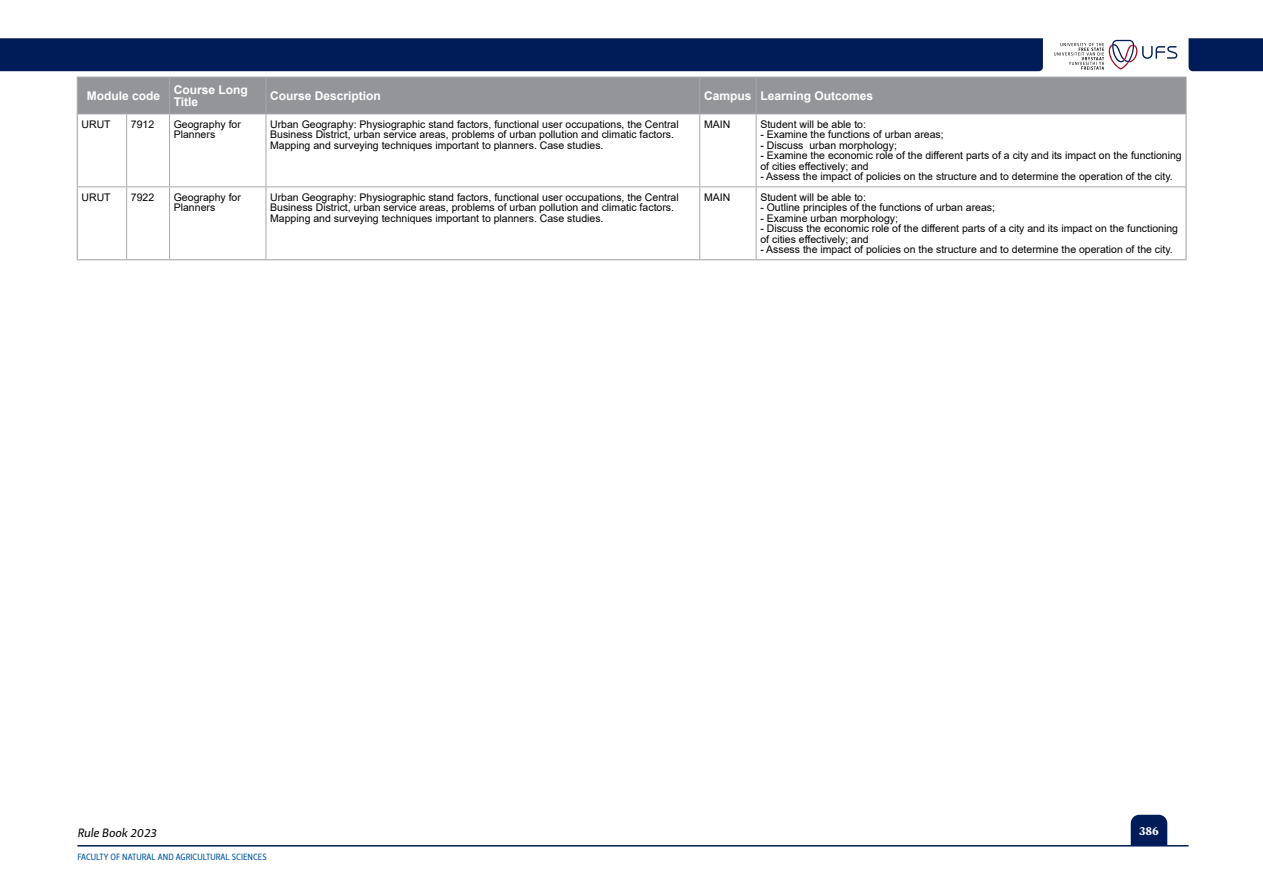
<style>
.page{position:relative;width:1263px;height:893px;background:#fff}
.page>*{position:absolute;margin:0;border:0;box-sizing:border-box;transform-origin:0 0}
.t1{font:700 12px/12px "Arial";color:#fff}
.t2{font:12px "Leitura Sans Italic 2";color:#000}
.t3{font:12px "Leitura Roman 4";color:#fff}
.t4{font:10.5px/10.5px "Arial";color:#000}
.t5{font:9px "Leitura Sans Grot 2";color:#0054a6}
</style>
<div class="page">
<svg style="left:1131px;top:815px;width:36px;height:30px"></svg>
<hr style="left:77px;top:845px;width:1111px;height:1px;background:#001c58">
<div style="left:1188px;top:38px;width:75px;height:33px;background:#001c58"></div>
<div style="left:0;top:38px;width:1043px;height:33px;background:#001c58"></div>
<svg style="left:1054px;top:40px;width:123px;height:30px"></svg>
<div style="left:78px;top:78px;width:1107px;height:36px;background:#939598"></div>
<hr style="left:77px;top:77px;width:50px;height:1px;background:#a7a9ac">
<hr style="left:77px;top:78px;width:1px;height:36px;background:#a7a9ac">
<hr style="left:127px;top:77px;width:43px;height:1px;background:#a7a9ac">
<hr style="left:170px;top:77px;width:96px;height:1px;background:#a7a9ac">
<hr style="left:266px;top:77px;width:434px;height:1px;background:#a7a9ac">
<hr style="left:700px;top:77px;width:56px;height:1px;background:#a7a9ac">
<hr style="left:756px;top:77px;width:430px;height:1px;background:#a7a9ac">
<hr style="left:1185px;top:78px;width:1px;height:36px;background:#a7a9ac">
<hr style="left:169px;top:78px;width:1px;height:36px;background:#a7a9ac">
<hr style="left:266px;top:78px;width:1px;height:36px;background:#a7a9ac">
<hr style="left:699px;top:78px;width:1px;height:36px;background:#a7a9ac">
<hr style="left:756px;top:78px;width:1px;height:36px;background:#a7a9ac">
<hr style="left:78px;top:114px;width:49px;height:1px;background:#a7a9ac">
<hr style="left:127px;top:114px;width:43px;height:1px;background:#a7a9ac">
<hr style="left:170px;top:114px;width:96px;height:1px;background:#a7a9ac">
<hr style="left:266px;top:114px;width:434px;height:1px;background:#a7a9ac">
<hr style="left:700px;top:114px;width:56px;height:1px;background:#a7a9ac">
<hr style="left:756px;top:114px;width:429px;height:1px;background:#a7a9ac">
<hr style="left:77px;top:114px;width:1px;height:73px;background:#a7a9ac">
<hr style="left:1185px;top:114px;width:1px;height:73px;background:#a7a9ac">
<hr style="left:77px;top:187px;width:1px;height:72px;background:#a7a9ac">
<hr style="left:1185px;top:187px;width:1px;height:72px;background:#a7a9ac">
<hr style="left:77px;top:259px;width:50px;height:1px;background:#a7a9ac">
<hr style="left:127px;top:259px;width:43px;height:1px;background:#a7a9ac">
<hr style="left:170px;top:259px;width:96px;height:1px;background:#a7a9ac">
<hr style="left:266px;top:259px;width:434px;height:1px;background:#a7a9ac">
<hr style="left:700px;top:259px;width:56px;height:1px;background:#a7a9ac">
<hr style="left:756px;top:259px;width:430px;height:1px;background:#a7a9ac">
<hr style="left:126px;top:114px;width:1px;height:72px;background:#a7a9ac">
<hr style="left:169px;top:114px;width:1px;height:72px;background:#a7a9ac">
<hr style="left:266px;top:114px;width:1px;height:72px;background:#a7a9ac">
<hr style="left:699px;top:114px;width:1px;height:72px;background:#a7a9ac">
<hr style="left:756px;top:114px;width:1px;height:72px;background:#a7a9ac">
<hr style="left:78px;top:186px;width:49px;height:1px;background:#a7a9ac">
<hr style="left:127px;top:186px;width:43px;height:1px;background:#a7a9ac">
<hr style="left:126px;top:187px;width:1px;height:72px;background:#a7a9ac">
<hr style="left:170px;top:186px;width:96px;height:1px;background:#a7a9ac">
<hr style="left:169px;top:187px;width:1px;height:72px;background:#a7a9ac">
<hr style="left:266px;top:186px;width:434px;height:1px;background:#a7a9ac">
<hr style="left:266px;top:187px;width:1px;height:72px;background:#a7a9ac">
<hr style="left:700px;top:186px;width:56px;height:1px;background:#a7a9ac">
<hr style="left:699px;top:187px;width:1px;height:72px;background:#a7a9ac">
<hr style="left:756px;top:186px;width:429px;height:1px;background:#a7a9ac">
<hr style="left:756px;top:187px;width:1px;height:72px;background:#a7a9ac">
<p class="t1" style="left:87px;top:90px;width:75px">Module code</p>
<p class="t1" style="left:174px;top:84px;width:76px">Course Long<br>Title</p>
<p class="t1" style="left:270px;top:90px;width:112px">Course Description</p>
<p class="t1" style="left:704px;top:90px;width:171px">Campus Learning Outcomes</p>
<p class="t4" style="left:82px;top:119px;width:31px">URUT</p>
<p class="t4" style="left:131px;top:119px;width:25px">7912</p>
<p class="t4" style="left:174px;top:119px;width:69px">Geography for<br>Planners</p>
<p class="t4" style="left:270px;top:119px;width:410px">Urban Geography: Physiographic stand factors, functional user occupations, the Central<br>Business District, urban service areas, problems of urban pollution and climatic factors.<br>Mapping and surveying techniques important to planners. Case studies.</p>
<p class="t4" style="left:704px;top:119px;width:28px">MAIN</p>
<p class="t4" style="left:760px;top:119px;width:107px">Student will be able to:</p>
<p class="t4" style="left:760px;top:129px;width:185px">- Examine the functions of urban areas;</p>
<p class="t4" style="left:760px;top:140px;width:138px">- Discuss urban morphology;</p>
<p class="t4" style="left:760px;top:150px;width:423px">- Examine the economic role of the different parts of a city and its impact on the functioning of cities effectively; and</p>
<p class="t4" style="left:760px;top:171px;width:414px">- Assess the impact of policies on the structure and to determine the operation of the city.</p>
<p class="t4" style="left:82px;top:192px;width:31px">URUT</p>
<p class="t4" style="left:131px;top:192px;width:25px">7922</p>
<p class="t4" style="left:174px;top:192px;width:69px">Geography for<br>Planners</p>
<p class="t4" style="left:270px;top:192px;width:410px">Urban Geography: Physiographic stand factors, functional user occupations, the Central<br>Business District, urban service areas, problems of urban pollution and climatic factors.<br>Mapping and surveying techniques important to planners. Case studies.</p>
<p class="t4" style="left:704px;top:192px;width:28px">MAIN</p>
<p class="t4" style="left:760px;top:192px;width:107px">Student will be able to:</p>
<p class="t4" style="left:760px;top:202px;width:236px">- Outline principles of the functions of urban areas;</p>
<p class="t4" style="left:760px;top:213px;width:139px">- Examine urban morphology;</p>
<p class="t4" style="left:760px;top:223px;width:419px">- Discuss the economic role of the different parts of a city and its impact on the functioning of cities effectively; and</p>
<p class="t4" style="left:760px;top:244px;width:414px">- Assess the impact of policies on the structure and to determine the operation of the city.</p>
<p class="t2" style="left:77px;top:826px;width:81px">Rule Book 2023</p>
<p class="t5" style="left:77px;top:852px;width:191px">FACULTY OF NATURAL AND AGRICULTURAL SCIENCES</p>
<p class="t3" style="left:1139px;top:824px;width:21px">386</p>
</div>
